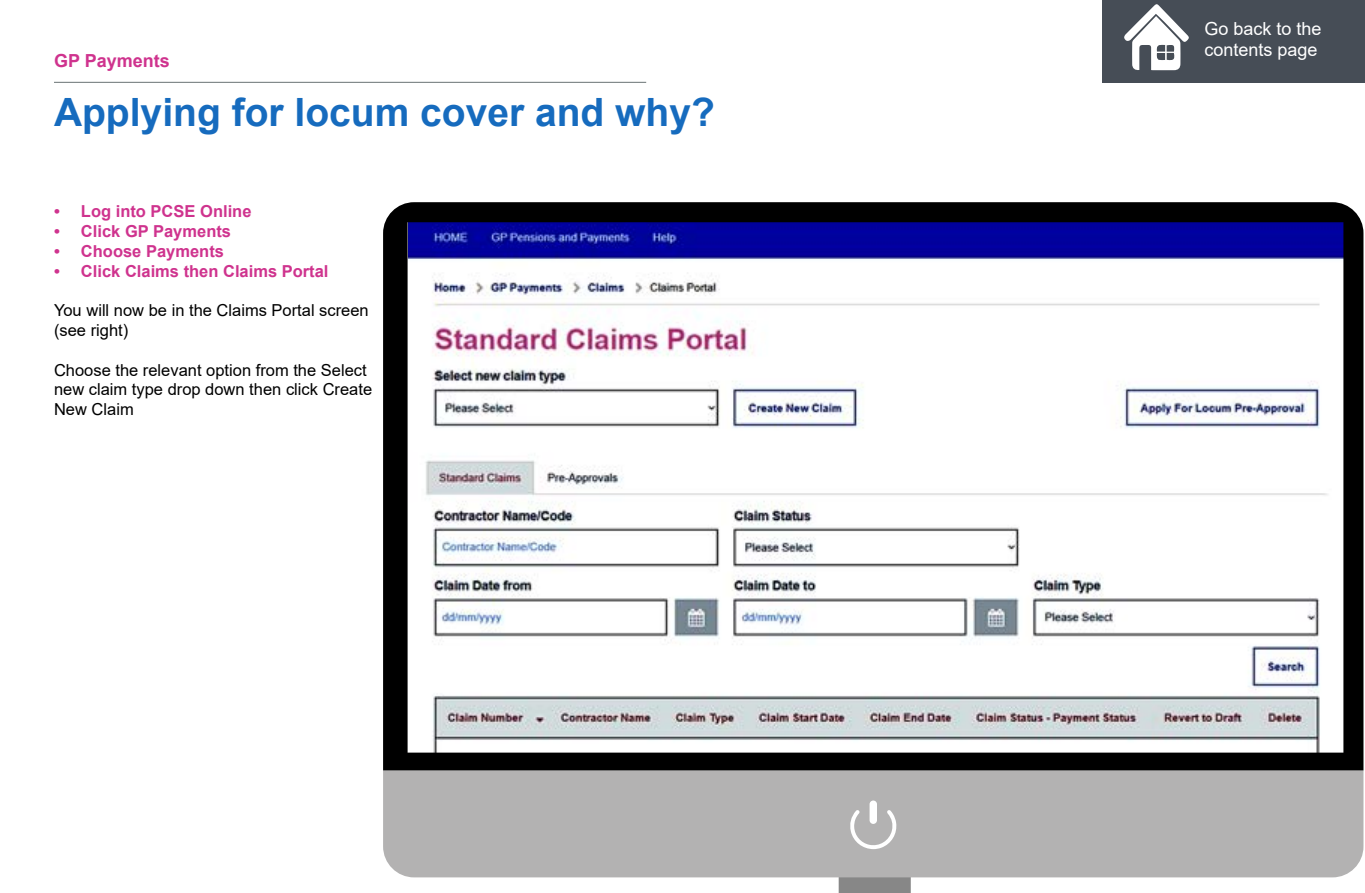
<style>
.page{position:relative;width:1365px;height:893px;background:#fff}
.page>*{position:absolute;margin:0;border:0;box-sizing:border-box;transform-origin:0 0}
.t1{font:700 39px "Arial";color:#166bbe}
.t2{font:18px/21.6px "Arial";color:#fff}
.t3{font:700 18px "Arial";color:#cf338e}
.t4{font:16.5px/19.8px "Arial";color:#000}
.t5{font:700 16.5px "Arial";color:#cf338e}
</style>
<div class="page">
<div style="left:383px;top:770px;width:980px;height:107px;background:#b3b2b2"></div>
<svg style="left:383px;top:202px;width:980px;height:568px"></svg>
<svg style="left:839px;top:810px;width:72px;height:83px;background:#afafaf"></svg>
<div style="left:870px;top:800px;width:7px;height:24px;background:#fff;border-radius:4px"></div>
<hr style="left:54px;top:82px;width:592px;height:1px;background:#687273">
<div style="left:1102px;top:0;width:263px;height:83px;background:#464d56"></div>
<svg style="left:1124px;top:4px;width:65px;height:67px"></svg>
<p class="t3" style="left:54px;top:48px;width:117px">GP Payments</p>
<h1 class="t1" style="left:54px;top:85px;width:662px">Applying for locum cover and why?</h1>
<p class="t5" style="left:54px;top:200px;width:199px">• Log into PCSE Online</p>
<p class="t5" style="left:54px;top:220px;width:179px">• Click GP Payments</p>
<p class="t5" style="left:54px;top:239px;width:172px">• Choose Payments</p>
<p class="t5" style="left:54px;top:259px;width:276px">• Click Claims then Claims Portal</p>
<p class="t4" style="left:54px;top:300px;width:316px">You will now be in the Claims Portal screen (see right)</p>
<p class="t4" style="left:54px;top:360px;width:320px">Choose the relevant option from the Select new claim type drop down then click Create<br>New Claim</p>
<p class="t2" style="left:1204px;top:17px;width:119px">Go back to the contents page</p>
</div>
